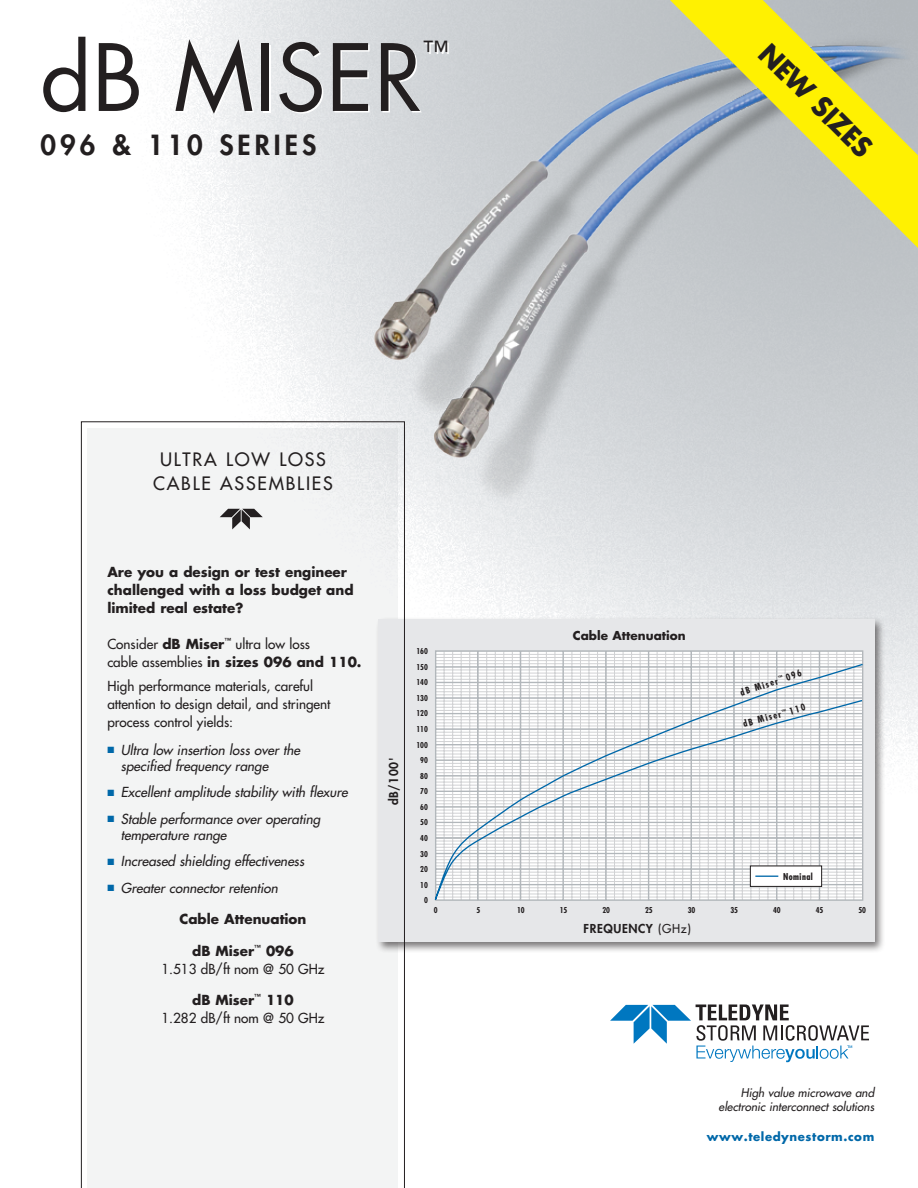
<style>
.page{position:relative;width:918px;height:1188px;background:#fff}
.page>*{position:absolute;margin:0;border:0;box-sizing:border-box;transform-origin:0 0}
.t1{font:90px "Futura";color:#231f20}
.t2{font:800 27px "Futura";letter-spacing:.15em;color:#231f20}
.t3{font:700 27px "Futura";color:#231f20;scale:.96 1}
.t4{font:27px "Futura";color:#231f20}
.t5{font:18px/24px "Futura";letter-spacing:.1em;color:#231f20;text-align:center}
.t6{font:13.5px/18px "Futura";color:#231f20}
.t7{font:italic 13.5px/16.5px "Futura";color:#231f20}
.t8{font:700 13.5px/18px "Futura";color:#231f20}
.t9{font:800 12px "Futura";letter-spacing:.05em;color:#231f20}
.t10{font:700 12px "Futura";color:#231f20}
.t11{font:italic 11.7px/13.5px "Futura";color:#231f20;text-align:right}
.t12{font:700 11.7px "Futura";letter-spacing:.05em;color:#0068a9}
.t13{font:700 condensed 9.3px "Futura";letter-spacing:.15em;color:#231f20}
.t14{font:700 condensed 9.3px "Futura";letter-spacing:.05em;color:#231f20}
.t15{font:700 condensed 7.95px "Futura";color:#231f20}
.s1{font-weight:700}
.s2{color:#0068a9}
.s3{font-weight:400}
</style>
<div class="page">
<img style="left:80px;top:0;width:838px;height:1188px">
<div style="left:375px;top:616px;width:511px;height:337px;background:#231f20;opacity:.6"></div>
<div style="left:378px;top:619px;width:496px;height:322px;background:#e6e7e9"></div>
<img style="left:356px;top:24px;width:562px;height:493px">
<svg style="left:81px;top:421px;width:324px;height:767px"></svg>
<svg style="left:220px;top:509px;width:43px;height:20px"></svg>
<svg style="left:435px;top:650px;width:429px;height:13px"></svg>
<svg style="left:434px;top:663px;width:430px;height:238px"></svg>
<div style="left:750px;top:866px;width:72px;height:21px;background:#fff;border:1px solid #231f20"></div>
<svg style="left:755px;top:876px;width:23px;height:1px"></svg>
<svg style="left:610px;top:1005px;width:259px;height:57px"></svg>
<svg style="left:670px;top:0;width:248px;height:248px;background:#c9c985"></svg>
<h1 class="t1" style="left:40px;top:16px;width:384px">dB MISER</h1>
<h2 class="t4" style="left:423px;top:33px;width:27px">™</h2>
<h2 class="t2" style="left:40px;top:127px;width:277px">096 &amp; 110 SERIES</h2>
<h3 class="t5" style="left:153px;top:447px;width:181px">ULTRA LOW LOSS<br>CABLE ASSEMBLIES</h3>
<h2 class="t3" style="left:777px;top:35px;width:154px;rotate:45deg">NEW SIZES</h2>
<p class="t8" style="left:107px;top:562px;width:248px">Are you a design or test engineer challenged with a loss budget and limited real estate?</p>
<p class="t6" style="left:107px;top:635px;width:256px">Consider <span class="s1">dB Miser</span><sup>™</sup> ultra low loss<br>cable assemblies <span class="s1">in sizes 096 and 110.</span></p>
<p class="t6" style="left:107px;top:677px;width:225px">High performance materials, careful attention to design detail, and stringent process control yields:</p>
<p class="t7" style="left:121px;top:741px;width:181px;text-indent:-14px"><span class="s2">■</span> Ultra low insertion loss over the specified frequency range</p>
<p class="t7" style="left:107px;top:784px;width:242px"><span class="s2">■</span> Excellent amplitude stability with flexure</p>
<p class="t7" style="left:121px;top:810px;width:201px;text-indent:-14px"><span class="s2">■</span> Stable performance over operating temperature range</p>
<p class="t7" style="left:107px;top:853px;width:198px"><span class="s2">■</span> Increased shielding effectiveness</p>
<p class="t7" style="left:107px;top:879px;width:172px"><span class="s2">■</span> Greater connector retention</p>
<p class="t8" style="left:179px;top:910px;width:129px">Cable Attenuation</p>
<p class="t6" style="left:161px;top:941px;width:165px;text-align:center"><span class="s1">dB Miser</span><sup>™</sup> <span class="s1">096<br></span>1.513 dB/ft nom @ 50 GHz</p>
<p class="t6" style="left:161px;top:991px;width:165px;text-align:center"><span class="s1">dB Miser</span><sup>™</sup> <span class="s1">110<br></span>1.282 dB/ft nom @ 50 GHz</p>
<p class="t9" style="left:386px;top:805px;width:49px;rotate:-90deg">dB/100'</p>
<p class="t15" style="left:416px;top:646px;width:13px">160</p>
<p class="t15" style="left:416px;top:662px;width:13px">150</p>
<p class="t15" style="left:416px;top:677px;width:13px">140</p>
<p class="t15" style="left:416px;top:693px;width:13px">130</p>
<p class="t15" style="left:416px;top:708px;width:13px">120</p>
<p class="t15" style="left:416px;top:724px;width:13px">110</p>
<p class="t15" style="left:416px;top:740px;width:13px">100</p>
<p class="t15" style="left:420px;top:755px;width:9px">90</p>
<p class="t15" style="left:420px;top:771px;width:9px">80</p>
<p class="t15" style="left:420px;top:786px;width:9px">70</p>
<p class="t15" style="left:420px;top:802px;width:9px">60</p>
<p class="t15" style="left:420px;top:817px;width:9px">50</p>
<p class="t15" style="left:420px;top:833px;width:9px">40</p>
<p class="t15" style="left:420px;top:849px;width:9px">30</p>
<p class="t15" style="left:420px;top:864px;width:9px">20</p>
<p class="t15" style="left:420px;top:880px;width:9px">10</p>
<p class="t15" style="left:424px;top:895px;width:5px">0</p>
<p class="t10" style="left:573px;top:627px;width:114px">Cable Attenuation</p>
<p class="t13" style="left:739px;top:687px;width:66px;rotate:-18deg">dB Miser<sup>™</sup> 096</p>
<p class="t13" style="left:742px;top:719px;width:66px;rotate:-16deg">dB Miser <sup>™</sup> 110</p>
<p class="t14" style="left:783px;top:870px;width:31px">Nominal</p>
<p class="t15" style="left:434px;top:905px;width:5px">0</p>
<p class="t15" style="left:476px;top:905px;width:5px">5</p>
<p class="t15" style="left:517px;top:905px;width:9px">10</p>
<p class="t15" style="left:560px;top:905px;width:9px">15</p>
<p class="t15" style="left:602px;top:905px;width:9px">20</p>
<p class="t15" style="left:645px;top:905px;width:9px">25</p>
<p class="t15" style="left:688px;top:905px;width:9px">30</p>
<p class="t15" style="left:730px;top:905px;width:9px">35</p>
<p class="t15" style="left:773px;top:905px;width:9px">40</p>
<p class="t15" style="left:816px;top:905px;width:9px">45</p>
<p class="t15" style="left:858px;top:905px;width:9px">50</p>
<p class="t13" style="left:609px;top:920px;width:83px">FREQUENCY (GHz)</p>
<p class="t9" style="left:584px;top:920px;width:109px">FREQUENCY <span class="s3">(GHz)</span></p>
<p class="t11" style="left:719px;top:1086px;width:157px">High value microwave and electronic interconnect solutions</p>
<p class="t12" style="left:707px;top:1128px;width:169px">www.teledynestorm.com</p>
</div>
